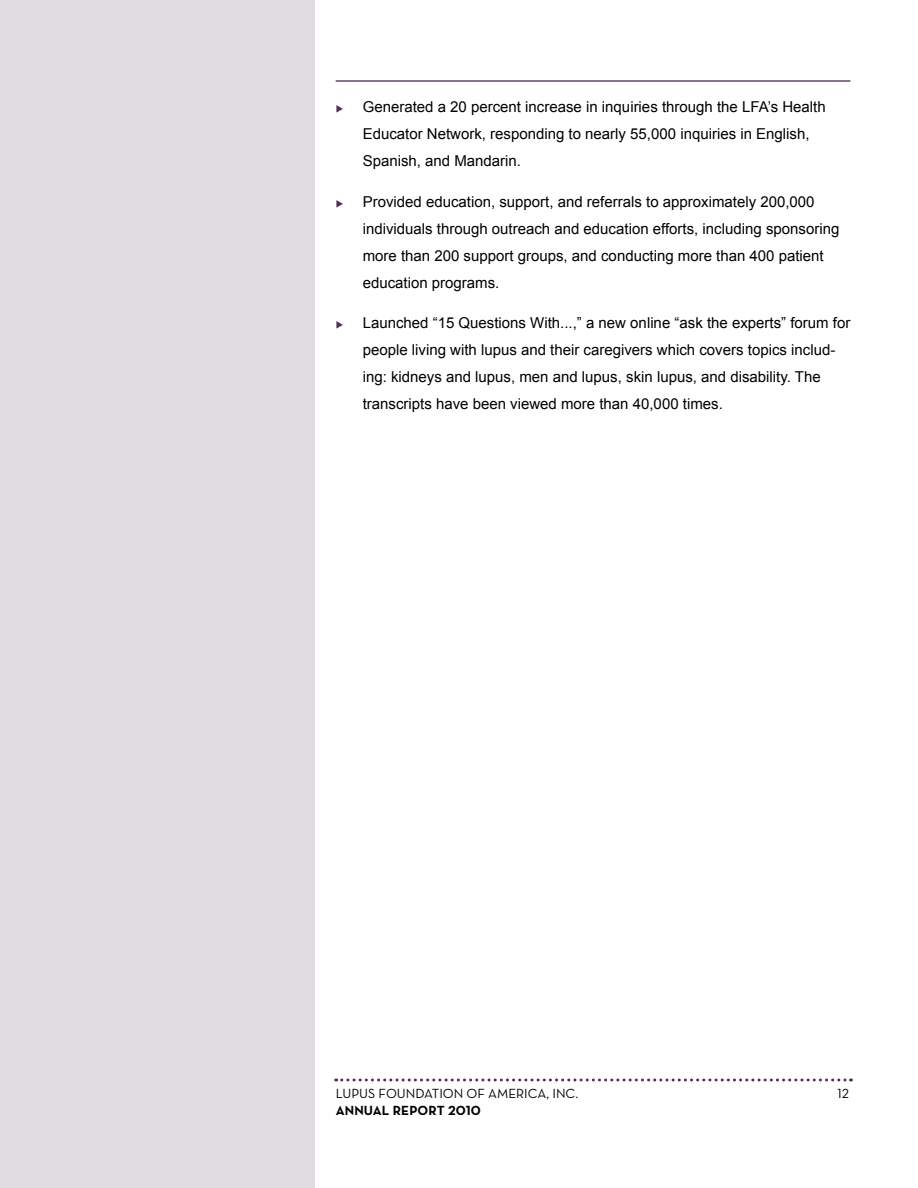
<style>
.page{position:relative;width:918px;height:1188px;background:#fff}
.page>*{position:absolute;margin:0;border:0;box-sizing:border-box;transform-origin:0 0}
.t1{font:15px/27px "Arial";color:#000}
.t2{font:13.5px "Neutra Text Book Alt";color:#000}
.t3{font:13.5px "Neutra Text Bold Alt";letter-spacing:.01em;color:#000}
.s1{color:#552e5e}
</style>
<div class="page">
<svg style="left:336px;top:1078px;width:516px;height:4px"></svg>
<hr style="left:336px;top:80px;width:515px;height:2px;background:#552e5e">
<div style="left:0;top:0;width:314px;height:1188px;background:#e1dbe2"></div>
<p class="t1" style="left:363px;top:94px;width:465px;text-indent:-27px"><span class="s1">◆</span> Generated a 20 percent increase in inquiries through the LFA’s Health<br>Educator Network, responding to nearly 55,000 inquiries in English,<br>Spanish, and Mandarin.</p>
<p class="t1" style="left:363px;top:188px;width:478px;text-indent:-27px"><span class="s1">◆</span> Provided education, support, and referrals to approximately 200,000 individuals through outreach and education efforts, including sponsoring more than 200 support groups, and conducting more than 400 patient education programs.</p>
<p class="t1" style="left:363px;top:310px;width:489px;text-indent:-27px"><span class="s1">◆</span> Launched “15 Questions With...,” a new online “ask the experts” forum for people living with lupus and their caregivers which covers topics includ&shy;ing: kidneys and lupus, men and lupus, skin lupus, and disability. The transcripts have been viewed more than 40,000 times.</p>
<p class="t2" style="left:336px;top:1086px;width:244px">LUPUS FOUNDATION OF AMERICA, I NC.</p>
<p class="t2" style="left:838px;top:1086px;width:13px">12</p>
<p class="t3" style="left:336px;top:1102px;width:147px">ANNUAL REPORT 2010</p>
</div>
